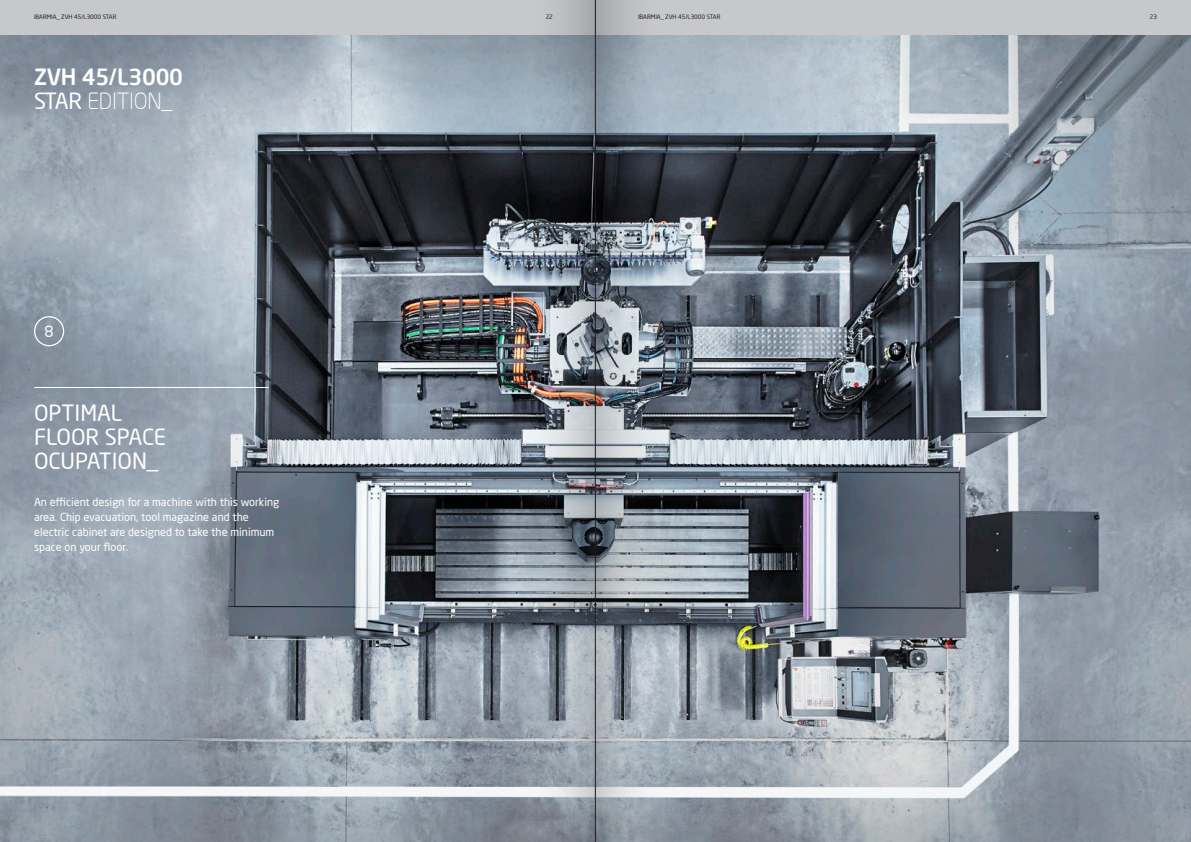
<style>
.page{position:relative;width:1191px;height:842px;background:#fff}
.page>*{position:absolute;margin:0;border:0;box-sizing:border-box;transform-origin:0 0}
.t1{font:22px/24px "Neo Sans Pro";color:#fff}
.t2{font:500 22px/24px "Neo Sans Pro";letter-spacing:-.01em;color:#fff}
.t3{font:15.1px "Neo Sans Pro";color:#fff}
.t4{font:11px/15px "Neo Sans Pro";color:#fff}
.t5{font:6px "Neo Sans Pro";color:#231f20}
.s1{font-weight:400}
.s2{font-weight:300}
</style>
<div class="page">
<img style="left:0;top:34px;width:1191px;height:808px">
<div style="left:0;top:0;width:1191px;height:34px;background:#c7c8ca"></div>
<hr style="left:35px;top:387px;width:233px;height:1px;background:#fff">
<div style="left:34px;top:316px;width:30px;height:30px;border:1px solid #fff;border-radius:50%"></div>
<svg style="left:527px;top:0;width:68px;height:842px;background:#7f878f"></svg>
<svg style="left:596px;top:0;width:67px;height:842px;background:#868f97"></svg>
<hr style="left:595px;top:0;width:1px;height:842px;background:#231f20">
<p class="t5" style="left:545px;top:13px;width:9px">22</p>
<p class="t5" style="left:1149px;top:13px;width:9px">23</p>
<p class="t5" style="left:34px;top:13px;width:84px">IBARMIA_ ZVH 45/L3000 STAR</p>
<p class="t5" style="left:638px;top:13px;width:84px">IBARMIA_ ZVH 45/L3000 STAR</p>
<h1 class="t2" style="left:34px;top:64px;width:151px">ZVH 45/L3000<br><span class="s1">STAR</span> <span class="s2">EDITION_</span></h1>
<h2 class="t3" style="left:45px;top:322px;width:11px">8</h2>
<h1 class="t1" style="left:34px;top:401px;width:134px">OPTIMAL<br>FLOOR SPACE<br>OCUPATION_</h1>
<p class="t4" style="left:34px;top:494px;width:247px">An efficient design for a machine with this working area. Chip evacuation, tool magazine and the electric cabinet are designed to take the minimum space on your floor.</p>
</div>
